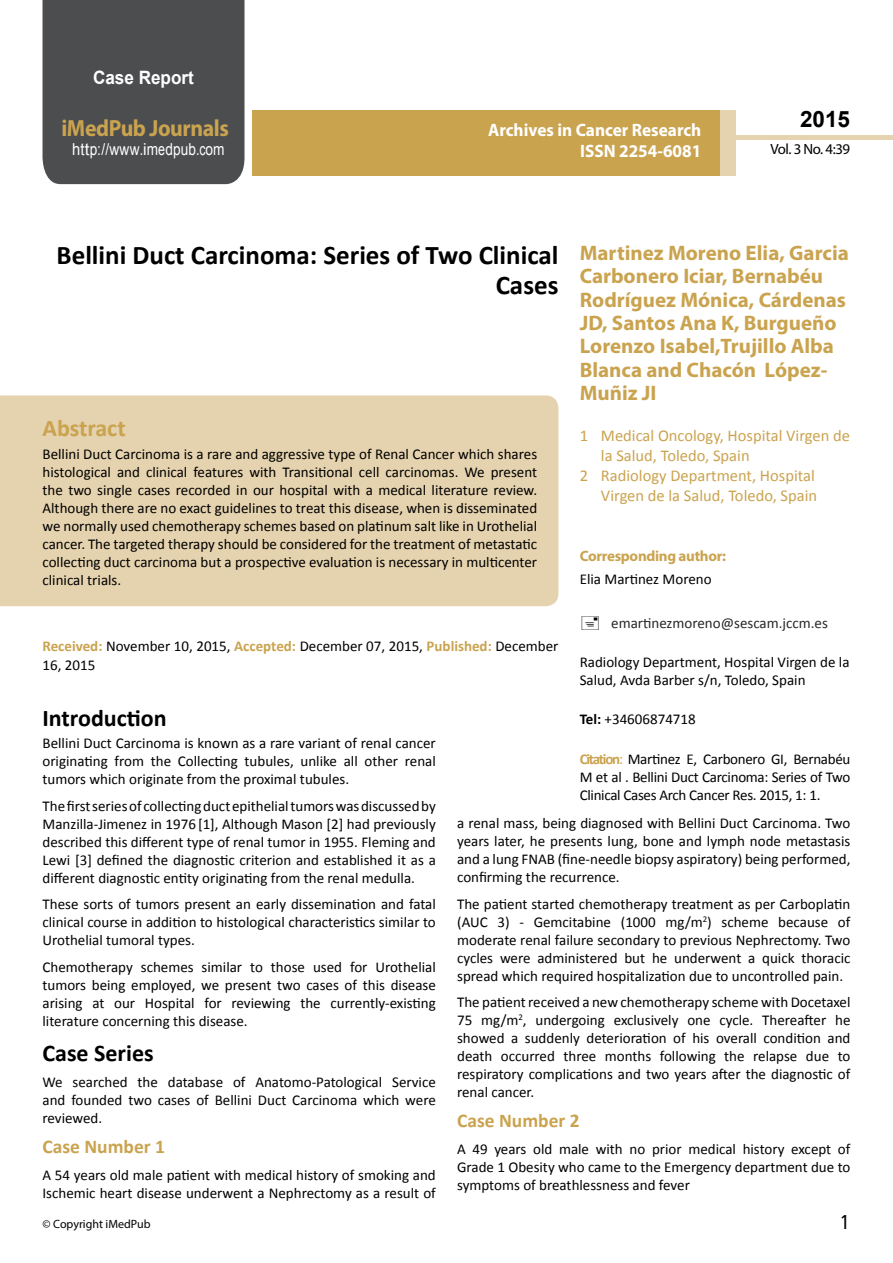
<style>
.page{position:relative;width:893px;height:1263px;background:#fff}
.page>*{position:absolute;margin:0;border:0;box-sizing:border-box;transform-origin:0 0}
.t1{font:700 27px/29.7px "Calibri";color:#000;text-align:right}
.t2{font:25.5px "Tunga";color:#000}
.t3{font:700 24px "Calibri";color:#000}
.t4{font:700 24px "Calibri";color:#caa34f}
.t5{font:700 23.4px "Myriad Pro";letter-spacing:-.02em;color:#caa34f;scale:.93 1}
.t6{font:700 22.5px "Arial";color:#000}
.t7{font:700 21px/23.4px "Myriad Pro";color:#caa34f}
.t8{font:700 19.5px "Calibri";color:#caa34f}
.t9{font:700 18.45px "Arial";color:#fff;scale:.93 1}
.t10{font:700 18px/21.6px "Myriad Pro";color:#fff;text-align:right;scale:.96 1}
.t11{font:16.5px "Calibri";color:#caa34f}
.t12{font:16.5px "Arial";letter-spacing:.01em;color:#fff;scale:.89 1}
.t13{font:15px/18px "Calibri";color:#000;text-align:justify}
.t14{font:15px "Calibri";color:#292526}
.t15{font:700 15px "Myriad Pro";letter-spacing:-.02em;color:#caa34f}
.t16{font:14.85px "Myriad Pro";letter-spacing:-.03em;color:#000}
.t17{font:12px "Myriad Pro";color:#000}
.s1{font-family:"Calibri"}
.s2{font-weight:700}
.s3{font-weight:700;color:#caa34f}
.s4{color:#caa34f}
</style>
<div class="page">
<div style="left:43px;top:0;width:201px;height:184px;background:#4c4d4f"></div>
<div style="left:736px;top:135px;width:157px;height:5px;background:#e5d2ae"></div>
<div style="left:252px;top:110px;width:469px;height:66px;background:#caa34f"></div>
<div style="left:720px;top:110px;width:16px;height:66px;background:#e5d2ae"></div>
<div style="left:0;top:395px;width:558px;height:211px;background:#e5d2ae"></div>
<p class="t9" style="left:93px;top:65px;width:110px">Case Report</p>
<h3 class="t5" style="left:61px;top:113px;width:181px">iMedPub Journals</h3>
<p class="t12" style="left:72px;top:139px;width:173px">http://www<span class="s1">.</span>imedpub<span class="s1">.</span>com</p>
<p class="t10" style="left:488px;top:118px;width:224px">Archives in Cancer Research<br>ISSN 2254-6081</p>
<p class="t10" style="left:461px;top:121px;width:224px">Archives in Cancer Research<br>ISSN 2254-6081</p>
<h3 class="t6" style="left:800px;top:104px;width:52px">2015</h3>
<p class="t16" style="left:770px;top:140px;width:81px">Vol. 3 No. 4:39</p>
<h3 class="t7" style="left:580px;top:240px;width:271px">Martinez Moreno Elia, Garcia<br>Carbonero Iciar, Bernabéu<br>Rodríguez Mónica, Cárdenas<br>JD, Santos Ana K, Burgueño<br>Lorenzo Isabel,Trujillo Alba<br>Blanca and Chacón López-<br>Muñiz JI</h3>
<p class="t11" style="left:580px;top:425px;width:272px">1 Medical Oncology, Hospital Virgen de</p>
<p class="t11" style="left:601px;top:445px;width:150px">la Salud, Toledo, Spain</p>
<p class="t11" style="left:580px;top:465px;width:237px">2 Radiology Department, Hospital</p>
<p class="t11" style="left:601px;top:485px;width:218px">Virgen de la Salud, Toledo, Spain</p>
<h1 class="t1" style="left:57px;top:241px;width:503px">Bellini Duct Carcinoma: Series of Two Clinical<br>Cases</h1>
<h3 class="t4" style="left:43px;top:413px;width:85px">Abstract</h3>
<p class="t13" style="left:43px;top:445px;width:496px">Bellini Duct Carcinoma is a rare and aggressive type of Renal Cancer which shares histological and clinical features with Transitional cell carcinomas. We present the two single cases recorded in our hospital with a medical literature review.<br>Although there are no exact guidelines to treat this disease, when is disseminated we normally used chemotherapy schemes based on platinum salt like in Urothelial cancer. The targeted therapy should be considered for the treatment of metastatic collecting duct carcinoma but a prospective evaluation is necessary in multicenter clinical trials.</p>
<p class="t15" style="left:580px;top:546px;width:148px">Corresponding author:</p>
<p class="t13" style="left:580px;top:570px;width:133px">Elia Martinez Moreno</p>
<p class="t14" style="left:611px;top:613px;width:218px">emartinezmoreno@sescam.jccm.es</p>
<p class="t13" style="left:580px;top:653px;width:271px">Radiology Department, Hospital Virgen de la<br>Salud, Avda Barber s/n, Toledo, Spain</p>
<p class="t13" style="left:580px;top:710px;width:118px"><span class="s2">Tel:</span> +34606874718</p>
<p class="t13" style="left:580px;top:750px;width:272px"><span class="s3">Citation</span><span class="s4">:</span> Martinez E, Carbonero GI, Bernabéu M et al . Bellini Duct Carcinoma: Series of Two Clinical Cases Arch Cancer Res. 2015, 1: 1.</p>
<p class="t13" style="left:43px;top:637px;width:517px;line-height:18.8px"><span class="s3">Received:</span> November 10, 2015, <span class="s3">Accepted:</span> December 07, 2015, <span class="s3">Published:</span> December<br>16, 2015</p>
<h3 class="t3" style="left:43px;top:703px;width:126px">Introduction</h3>
<p class="t13" style="left:43px;top:734px;width:395px">Bellini Duct Carcinoma is known as a rare variant of renal cancer originating from the Collecting tubules, unlike all other renal tumors which originate from the proximal tubules.</p>
<p class="t13" style="left:43px;top:797px;width:395px">The first series of collecting duct epithelial tumors was discussed by Manzilla-Jimenez in 1976 [1], Although Mason [2] had previously described this different type of renal tumor in 1955. Fleming and Lewi [3] defined the diagnostic criterion and established it as a different diagnostic entity originating from the renal medulla.</p>
<p class="t13" style="left:43px;top:895px;width:395px">These sorts of tumors present an early dissemination and fatal clinical course in addition to histological characteristics similar to Urothelial tumoral types.</p>
<p class="t13" style="left:43px;top:958px;width:395px">Chemotherapy schemes similar to those used for Urothelial tumors being employed, we present two cases of this disease arising at our Hospital for reviewing the currently-existing literature concerning this disease.</p>
<h3 class="t3" style="left:43px;top:1037px;width:113px">Case Series</h3>
<p class="t13" style="left:43px;top:1073px;width:395px">We searched the database of Anatomo-Patological Service and founded two cases of Bellini Duct Carcinoma which were reviewed.</p>
<h3 class="t8" style="left:43px;top:1134px;width:124px">Case Number 1</h3>
<p class="t13" style="left:43px;top:1166px;width:395px">A 54 years old male patient with medical history of smoking and<br>Ischemic heart disease underwent a Nephrectomy as a result of</p>
<p class="t13" style="left:457px;top:814px;width:395px">a renal mass, being diagnosed with Bellini Duct Carcinoma. Two years later, he presents lung, bone and lymph node metastasis and a lung FNAB (fine-needle biopsy aspiratory) being performed, confirming the recurrence.</p>
<p class="t13" style="left:457px;top:895px;width:395px">The patient started chemotherapy treatment as per Carboplatin (AUC 3) - Gemcitabine (1000 mg/m<sup>2</sup>) scheme because of moderate renal failure secondary to previous Nephrectomy. Two cycles were administered but he underwent a quick thoracic spread which required hospitalization due to uncontrolled pain.</p>
<p class="t13" style="left:457px;top:993px;width:395px">The patient received a new chemotherapy scheme with Docetaxel 75 mg/m<sup>2</sup>, undergoing exclusively one cycle. Thereafter he showed a suddenly deterioration of his overall condition and death occurred three months following the relapse due to respiratory complications and two years after the diagnostic of renal cancer.</p>
<h3 class="t8" style="left:457px;top:1108px;width:124px">Case Number 2</h3>
<p class="t13" style="left:457px;top:1140px;width:395px">A 49 years old male with no prior medical history except of Grade 1 Obesity who came to the Emergency department due to symptoms of breathlessness and fever</p>
<p class="t17" style="left:43px;top:1217px;width:110px">© Copyright iMedPub</p>
<h2 class="t2" style="left:841px;top:1205px;width:9px">1</h2>
</div>
